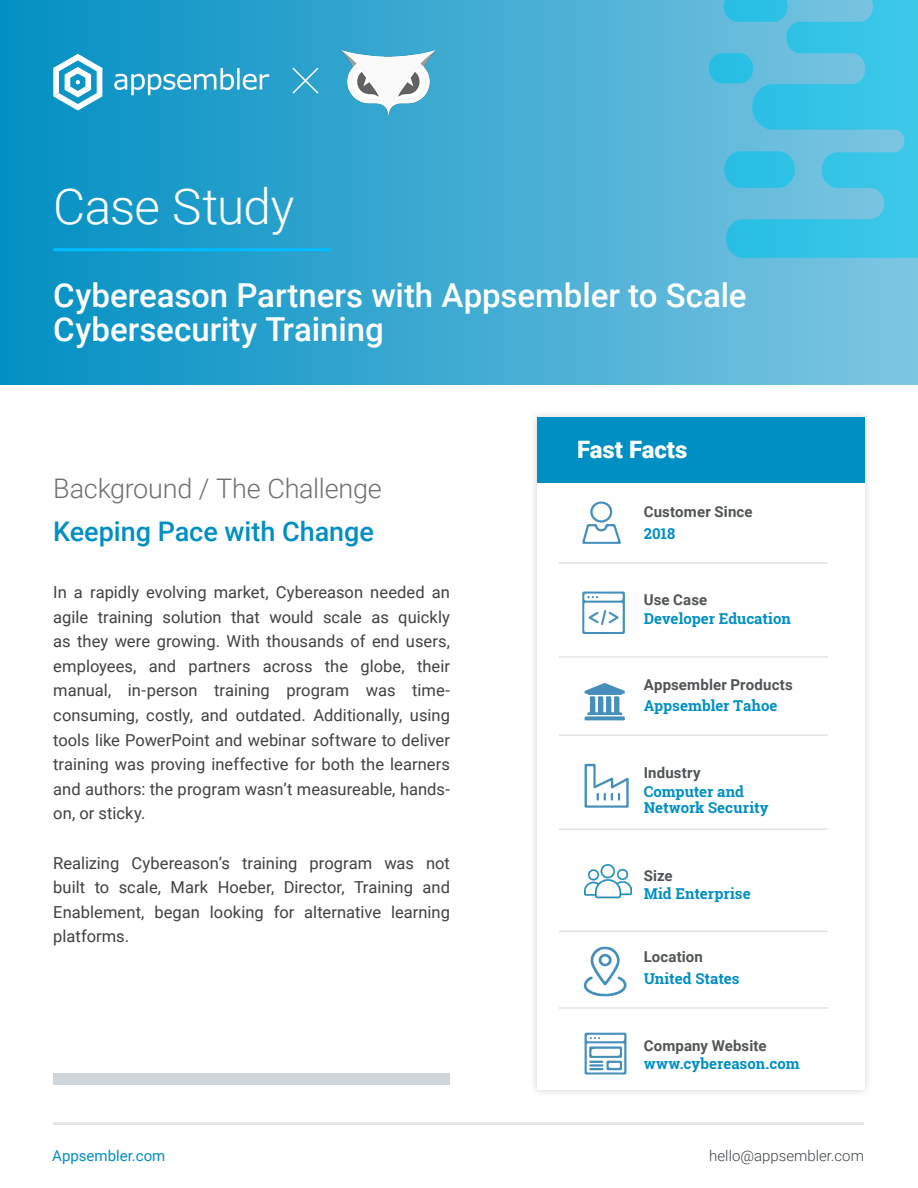
<style>
.page{position:relative;width:918px;height:1188px;background:#fff}
.page>*{position:absolute;margin:0;border:0;box-sizing:border-box;transform-origin:0 0}
.t1{font:300 49.5px "Roboto";letter-spacing:-.015em;color:#fff}
.t2{font:500 33px/34.5px "Roboto";color:#fff}
.t3{font:300 27px "Roboto";letter-spacing:-.01em;color:#6e7173}
.t4{font:500 27px "Roboto";color:#008fc2}
.t5{font:900 24px "Roboto";color:#fff}
.t6{font:16.5px/24.6px "Roboto";color:#414042;text-align:justify}
.t7{font:700 15px/17px "Roboto Slab";color:#008fc2}
.t8{font:700 15px "Roboto";letter-spacing:.01em;color:#515557}
.t9{font:300 15px "Roboto";color:#3e4346}
.t10{font:15px "Roboto";color:#008fc2}
</style>
<div class="page">
<hr style="left:53px;top:1122px;width:811px;height:3px;background:#e6e7e8">
<div style="left:529px;top:409px;width:344px;height:689px;background:#000;opacity:.2"></div>
<div style="left:537px;top:417px;width:327px;height:672px;background:#fff"></div>
<div style="left:537px;top:417px;width:327px;height:66px;background:#008fc2"></div>
<div style="left:0;top:0;width:918px;height:384px;background:linear-gradient(to right,#0290c2,#7dc6e2)"></div>
<svg style="left:724px;top:0;width:2px;height:22px"></svg>
<div style="left:709px;top:53px;width:44px;height:30px;background:#27bde3;border-radius:14px"></div>
<svg style="left:726px;top:0;width:192px;height:258px;background:#4bc1e3"></svg>
<svg style="left:114px;top:68px;width:155px;height:27px"></svg>
<svg style="left:53px;top:54px;width:49px;height:57px"></svg>
<svg style="left:291px;top:66px;width:29px;height:29px"></svg>
<hr style="left:53px;top:248px;width:279px;height:3px;background:#00bdff">
<img style="left:585px;top:865px;width:46px;height:34px">
<hr style="left:559px;top:734px;width:269px;height:2px;background:#3d4245">
<hr style="left:559px;top:562px;width:269px;height:2px;background:#3d4245">
<hr style="left:559px;top:1007px;width:269px;height:2px;background:#3d4245">
<hr style="left:559px;top:828px;width:269px;height:2px;background:#3d4245">
<hr style="left:559px;top:656px;width:269px;height:2px;background:#3d4245">
<hr style="left:559px;top:931px;width:269px;height:1px;background:#3d4245">
<svg style="left:590px;top:502px;width:22px;height:21px"></svg>
<svg style="left:582px;top:524px;width:39px;height:20px"></svg>
<div style="left:593px;top:504px;width:17px;height:16px;background:#fff;border-radius:50%"></div>
<svg style="left:582px;top:591px;width:43px;height:43px"></svg>
<svg style="left:584px;top:946px;width:43px;height:51px"></svg>
<svg style="left:599px;top:954px;width:13px;height:12px"></svg>
<div style="left:601px;top:957px;width:8px;height:7px;background:#fff;border-radius:50%"></div>
<svg style="left:585px;top:1033px;width:42px;height:42px"></svg>
<svg style="left:585px;top:764px;width:44px;height:44px"></svg>
<svg style="left:584px;top:683px;width:41px;height:38px"></svg>
<img style="left:342px;top:49px;width:93px;height:66px">
<div style="left:53px;top:1073px;width:397px;height:11px;background:#cfd6db"></div>
<h1 class="t1" style="left:53px;top:172px;width:242px">Case Study</h1>
<h2 class="t2" style="left:53px;top:277px;width:695px">Cybereason Partners with Appsembler to Scale<br>Cybersecurity Training</h2>
<h3 class="t3" style="left:53px;top:470px;width:330px">Background / The Challenge</h3>
<h3 class="t4" style="left:53px;top:512px;width:322px">Keeping Pace with Change</h3>
<p class="t6" style="left:53px;top:579px;width:398px">In a rapidly evolving market, Cybereason needed an agile training solution that would scale as quickly as they were growing. With thousands of end users, employees, and partners across the globe, their manual, in-person training program was time&shy;consuming, costly, and outdated. Additionally, using tools like PowerPoint and webinar software to deliver training was proving ineffective for both the learners and authors: the program wasn’t measureable, hands&shy;on, or sticky.</p>
<p class="t6" style="left:53px;top:850px;width:398px">Realizing Cybereason’s training program was not built to scale, Mark Hoeber, Director, Training and Enablement, began looking for alternative learning platforms.</p>
<h3 class="t5" style="left:577px;top:432px;width:112px">Fast Facts</h3>
<p class="t8" style="left:644px;top:501px;width:110px">Customer Since</p>
<p class="t7" style="left:644px;top:525px;width:33px">2018</p>
<p class="t8" style="left:644px;top:590px;width:65px">Use Case</p>
<p class="t7" style="left:644px;top:610px;width:149px">Developer Education</p>
<p class="t8" style="left:644px;top:674px;width:151px">Appsembler Products</p>
<p class="t7" style="left:644px;top:697px;width:135px">Appsembler Tahoe</p>
<p class="t8" style="left:644px;top:762px;width:58px">Industry</p>
<p class="t7" style="left:644px;top:782px;width:127px">Computer and<br>Network Security</p>
<p class="t8" style="left:644px;top:865px;width:30px">Size</p>
<p class="t7" style="left:644px;top:885px;width:108px">Mid Enterprise</p>
<p class="t8" style="left:644px;top:947px;width:61px">Location</p>
<p class="t7" style="left:644px;top:970px;width:97px">United States</p>
<p class="t8" style="left:644px;top:1035px;width:124px">Company Website</p>
<p class="t7" style="left:644px;top:1055px;width:158px">www.cybereason.com</p>
<p class="t10" style="left:52px;top:1145px;width:115px">Appsembler.com</p>
<p class="t9" style="left:709px;top:1145px;width:156px">hello@appsembler.com</p>
</div>
